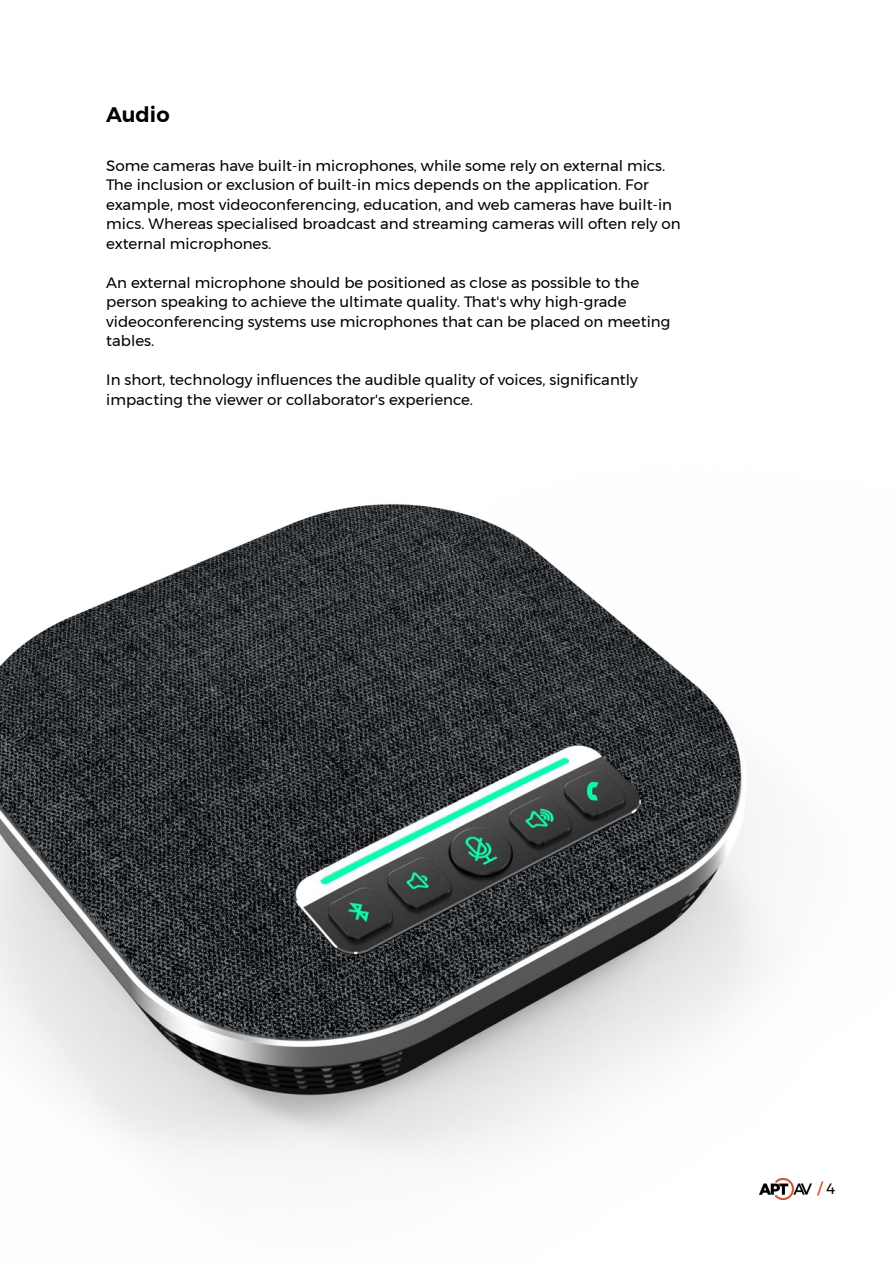
<style>
.page{position:relative;width:893px;height:1263px;background:#fff}
.page>*{position:absolute;margin:0;border:0;box-sizing:border-box;transform-origin:0 0}
.t1{font:600 21px "Montserrat";color:#000}
.t2{font:15px/19.5px "Montserrat";color:#000}
.t3{font:500 15px "Montserrat";color:#de5026}
.s1{font-weight:400;color:#000}
</style>
<div class="page">
<img style="left:0;top:504px;width:812px;height:682px">
<img style="left:759px;top:1178px;width:52px;height:22px">
<h1 class="t1" style="left:106px;top:102px;width:65px">Audio</h1>
<p class="t2" style="left:106px;top:155px;width:576px">Some cameras have built-in microphones, while some rely on external mics.<br>The inclusion or exclusion of built-in mics depends on the application. For example, most videoconferencing, education, and web cameras have built-in mics. Whereas specialised broadcast and streaming cameras will often rely on external microphones.</p>
<p class="t2" style="left:106px;top:272px;width:565px">An external microphone should be positioned as close as possible to the person speaking to achieve the ultimate quality. That's why high-grade videoconferencing systems use microphones that can be placed on meeting tables.</p>
<p class="t2" style="left:106px;top:370px;width:533px">In short, technology influences the audible quality of voices, significantly impacting the viewer or collaborator's experience.</p>
<p class="t3" style="left:817px;top:1179px;width:20px">/ <span class="s1">4</span></p>
</div>
